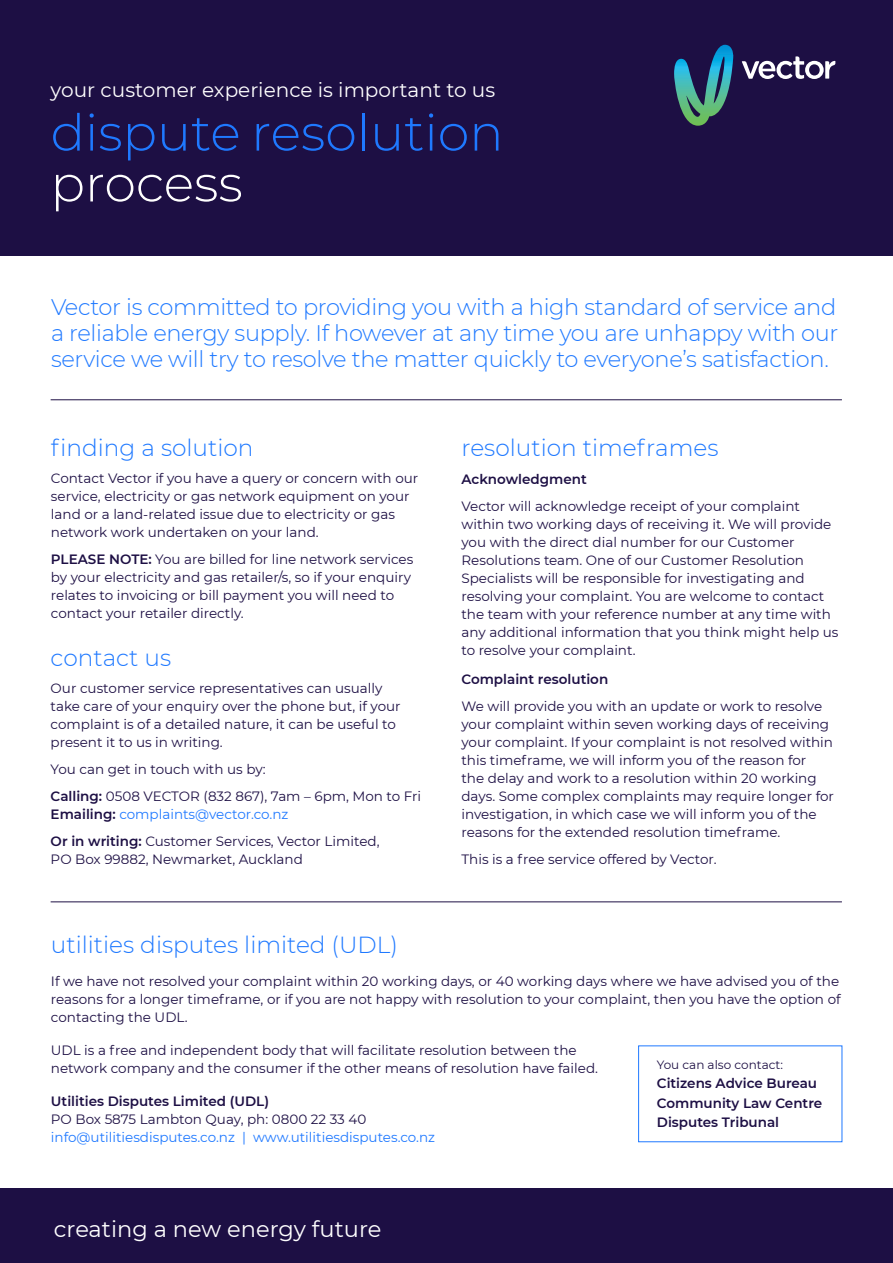
<style>
.page{position:relative;width:893px;height:1263px;background:#fff}
.page>*{position:absolute;margin:0;border:0;box-sizing:border-box;transform-origin:0 0}
.t1{font:300 50.85px "Montserrat";color:#1f79ff}
.t2{font:300 50.85px "Montserrat";color:#fff}
.t3{font:300 23.25px "Montserrat";color:#1f79ff}
.t4{font:300 22.5px/26.2px "Montserrat";letter-spacing:-.015em;color:#1f79ff;text-align:justify}
.t5{font:22.5px "Montserrat";color:#fff}
.t6{font:20.1px "Montserrat";color:#fff}
.t7{font:13.5px/18px "Montserrat";color:#1d0f44}
.t8{font:600 13.5px/19.5px "Montserrat";color:#1d0f44}
.t9{font:13.5px "Montserrat";color:#1f79ff}
.t10{font:12px "Montserrat";color:#1d0f44}
.s1{font-weight:600}
.s2{color:#1f79ff}
</style>
<div class="page">
<div style="left:0;top:0;width:892px;height:255px;background:#1d0f44"></div>
<svg style="left:741px;top:56px;width:94px;height:23px"></svg>
<svg style="left:674px;top:45px;width:59px;height:81px"></svg>
<hr style="left:51px;top:902px;width:790px;height:1px;background:#1d0f44">
<hr style="left:51px;top:399px;width:790px;height:1px;background:#1d0f44">
<div style="left:0;top:1189px;width:892px;height:74px;background:#1d0f44"></div>
<h3 class="t6" style="left:51px;top:76px;width:446px">your customer experience is important to us</h3>
<h1 class="t1" style="left:51px;top:98px;width:454px">dispute resolution</h1>
<h1 class="t2" style="left:51px;top:149px;width:194px">process</h1>
<h3 class="t4" style="left:51px;top:293px;width:788px">Vector is committed to providing you with a high standard of service and a reliable energy supply. If however at any time you are unhappy with our service we will try to resolve the matter quickly to everyone’s satisfaction.</h3>
<h2 class="t3" style="left:51px;top:432px;width:204px">finding a solution</h2>
<p class="t7" style="left:51px;top:469px;width:369px">Contact Vector if you have a query or concern with our service, electricity or gas network equipment on your land or a land-related issue due to electricity or gas network work undertaken on your land.</p>
<p class="t7" style="left:51px;top:550px;width:364px"><span class="s1">PLEASE NOTE:</span> You are billed for line network services by your electricity and gas retailer/s, so if your enquiry relates to invoicing or bill payment you will need to contact your retailer directly.</p>
<h2 class="t3" style="left:51px;top:642px;width:122px">contact us</h2>
<p class="t7" style="left:51px;top:679px;width:351px">Our customer service representatives can usually take care of your enquiry over the phone but, if your complaint is of a detailed nature, it can be useful to present it to us in writing.</p>
<p class="t7" style="left:51px;top:755px;width:372px;line-height:27px">You can get in touch with us by:<br><span class="s1">Calling:</span> 0508 VECTOR (832 867), 7am – 6pm, Mon to Fri</p>
<p class="t7" style="left:51px;top:800px;width:330px;line-height:27px"><span class="s1">Emailing:</span> <span class="s2">complaints@vector.co.nz<br></span><span class="s1">Or in writing:</span> Customer Services, Vector Limited,</p>
<p class="t7" style="left:51px;top:850px;width:254px">PO Box 99882, Newmarket, Auckland</p>
<h2 class="t3" style="left:461px;top:432px;width:258px">resolution timeframes</h2>
<p class="t8" style="left:461px;top:469px;width:127px">Acknowledgment</p>
<p class="t7" style="left:461px;top:497px;width:378px">Vector will acknowledge receipt of your complaint within two working days of receiving it. We will provide you with the direct dial number for our Customer Resolutions team. One of our Customer Resolution Specialists will be responsible for investigating and resolving your complaint. You are welcome to contact the team with your reference number at any time with any additional information that you think might help us to resolve your complaint.</p>
<p class="t8" style="left:461px;top:669px;width:148px">Complaint resolution</p>
<p class="t7" style="left:461px;top:697px;width:374px">We will provide you with an update or work to resolve your complaint within seven working days of receiving your complaint. If your complaint is not resolved within this timeframe, we will inform you of the reason for<br>the delay and work to a resolution within 20 working days. Some complex complaints may require longer for investigation, in which case we will inform you of the reasons for the extended resolution timeframe.</p>
<p class="t7" style="left:461px;top:850px;width:257px">This is a free service offered by Vector.</p>
<h2 class="t3" style="left:51px;top:929px;width:348px">utilities disputes limited (UDL)</h2>
<p class="t7" style="left:51px;top:972px;width:791px;text-align:justify">If we have not resolved your complaint within 20 working days, or 40 working days where we have advised you of the reasons for a longer timeframe, or if you are not happy with resolution to your complaint, then you have the option of contacting the UDL.</p>
<p class="t7" style="left:51px;top:1041px;width:548px">UDL is a free and independent body that will facilitate resolution between the network company and the consumer if the other means of resolution have failed.</p>
<p class="t8" style="left:51px;top:1091px;width:220px">Utilities Disputes Limited (UDL)</p>
<p class="t7" style="left:51px;top:1110px;width:317px">PO Box 5875 Lambton Quay, ph: 0800 22 33 40</p>
<p class="t9" style="left:51px;top:1128px;width:385px">info@utilitiesdisputes.co.nz | www.utilitiesdisputes.co.nz</p>
<p class="t10" style="left:657px;top:1056px;width:128px">You can also contact:</p>
<p class="t8" style="left:657px;top:1073px;width:167px">Citizens Advice Bureau<br>Community Law Centre<br>Disputes Tribunal</p>
<h3 class="t5" style="left:54px;top:1213px;width:329px">creating a new energy future</h3>
</div>
